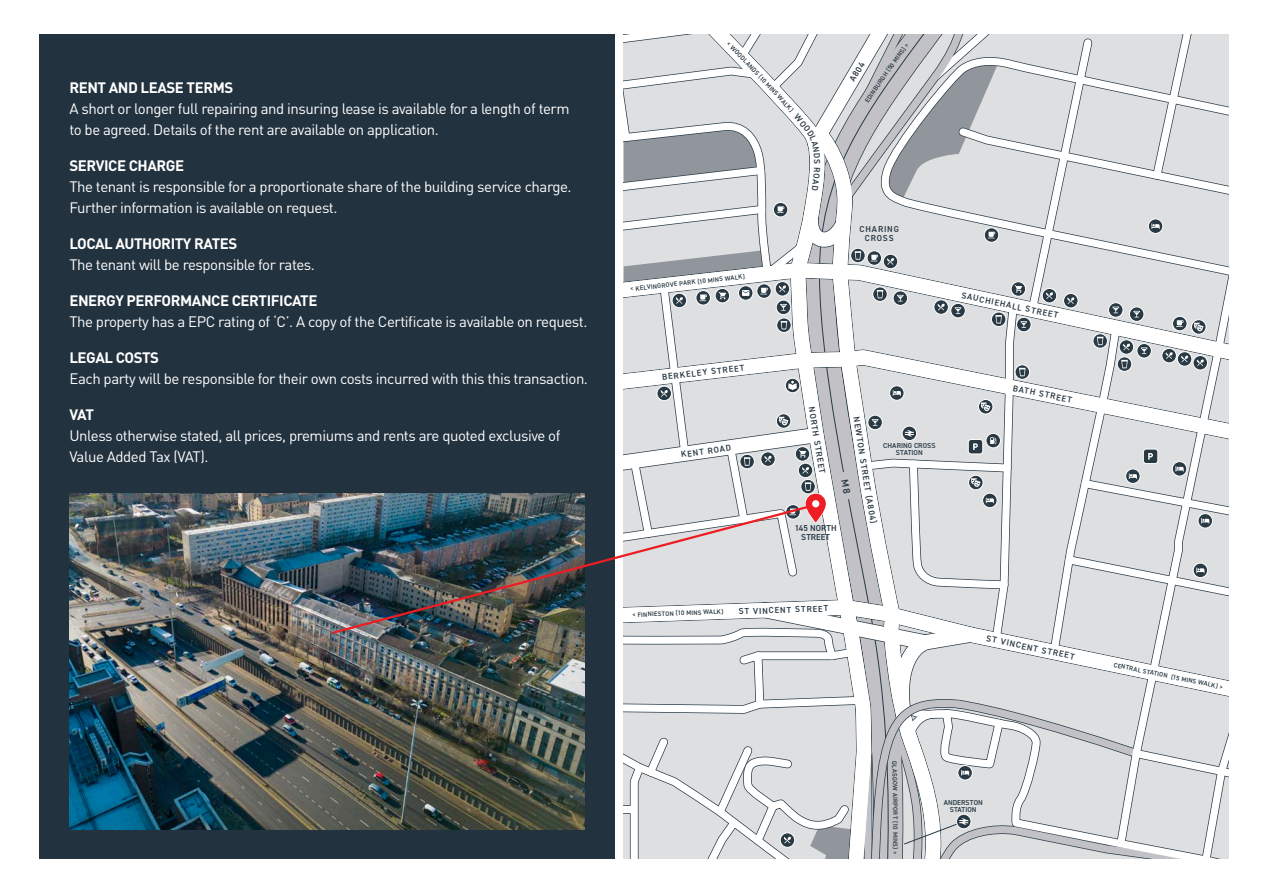
<style>
.page{position:relative;width:1263px;height:893px;background:#fff}
.page>*{position:absolute;margin:0;border:0;box-sizing:border-box;transform-origin:0 0}
.t1{font:15px/21px "DIN";letter-spacing:-.03em;color:#fff}
.t2{font:700 15px "DIN";letter-spacing:-.03em;color:#fff}
.t3{font:600 8.7px "DIN2014";letter-spacing:.025em;color:#293a45}
.t4{font:600 8.7px/8.7px "DIN2014";letter-spacing:.005em;color:#293a45;text-align:center}
.t5{font:600 8.7px/8.7px "DIN2014";letter-spacing:.095em;color:#293a45;text-align:center}
.t6{font:600 7.2px/7.2px "DIN2014";letter-spacing:.005em;color:#293a45;text-align:center}
.t7{font:600 6.45px "DIN2014";color:#293a45}
</style>
<div class="page">
<div style="left:40px;top:34px;width:575px;height:825px;background:#22323f"></div>
<img style="left:69px;top:493px;width:516px;height:336px">
<img style="left:331px;top:504px;width:293px;height:131px">
<svg style="left:624px;top:34px;width:605px;height:825px"></svg>
<p class="t2" style="left:69px;top:78px;width:165px">RENT AND LEASE TERMS</p>
<p class="t1" style="left:69px;top:98px;width:502px">A short or longer full repairing and insuring lease is available for a length of term to be agreed. Details of the rent are available on application.</p>
<p class="t2" style="left:69px;top:156px;width:116px">SERVICE CHARGE</p>
<p class="t1" style="left:69px;top:176px;width:504px">The tenant is responsible for a proportionate share of the building service charge.<br>Further information is available on request.</p>
<p class="t2" style="left:69px;top:234px;width:169px">LOCAL AUTHORITY RATES</p>
<p class="t1" style="left:69px;top:254px;width:247px">The tenant will be responsible for rates.</p>
<p class="t2" style="left:69px;top:291px;width:249px">ENERGY PERFORMANCE CERTIFICATE</p>
<p class="t1" style="left:69px;top:311px;width:519px">The property has a EPC rating of ‘C’. A copy of the Certificate is available on request.</p>
<p class="t2" style="left:69px;top:348px;width:91px">LEGAL COSTS</p>
<p class="t1" style="left:69px;top:368px;width:520px">Each party will be responsible for their own costs incurred with this this transaction.</p>
<p class="t2" style="left:69px;top:405px;width:26px">VAT</p>
<p class="t1" style="left:69px;top:425px;width:492px">Unless otherwise stated, all prices, premiums and rents are quoted exclusive of<br>Value Added Tax (VAT).</p>
<p class="t7" style="left:731px;top:40px;width:46px;rotate:46deg">&lt; WOODLANDS</p>
<p class="t7" style="left:763px;top:73px;width:42px;rotate:47deg">(10 MINS WAL</p>
<p class="t7" style="left:888px;top:64px;width:29px;rotate:-54deg">0 MINS) &gt;</p>
<p class="t3" style="left:847px;top:78px;width:23px;rotate:-60deg">A804</p>
<p class="t7" style="left:876px;top:80px;width:22px;rotate:-55deg">RGH (5</p>
<p class="t7" style="left:630px;top:284px;width:117px;rotate:-6deg">&lt; KELVINGROVE PARK (10 MINS WALK)</p>
<p class="t5" style="left:859px;top:225px;width:41px">CHARING<br>CROSS</p>
<p class="t3" style="left:661px;top:372px;width:84px;rotate:-7deg">BERKELEY STREET</p>
<p class="t3" style="left:680px;top:449px;width:52px;rotate:-8deg">KENT ROAD</p>
<p class="t3" style="left:817px;top:406px;width:31px;rotate:81deg">NORTH</p>
<p class="t3" style="left:823px;top:439px;width:35px;rotate:80deg">STREET</p>
<p class="t4" style="left:795px;top:524px;width:43px">145 NORTH<br>STREET</p>
<p class="t3" style="left:862px;top:416px;width:71px;rotate:81deg">NEWTON STREE</p>
<p class="t3" style="left:873px;top:486px;width:39px;rotate:80deg">T (A804)</p>
<p class="t6" style="left:883px;top:442px;width:54px">CHARING CROSS<br>STATION</p>
<p class="t7" style="left:632px;top:610px;width:93px;rotate:-2deg">&lt; FINNIESTON (10 MINS WALK)</p>
<p class="t3" style="left:738px;top:606px;width:91px;rotate:-2deg">ST VINCENT STREET</p>
<p class="t3" style="left:963px;top:289px;width:100px;rotate:12deg">SAUCHIEHALL STREET</p>
<p class="t3" style="left:1014px;top:382px;width:61px;rotate:11deg">BATH STREET</p>
<p class="t3" style="left:988px;top:632px;width:91px;rotate:12deg">ST VINCENT STREET</p>
<p class="t7" style="left:898px;top:760px;width:22px;rotate:88deg">GLASG</p>
<p class="t7" style="left:899px;top:781px;width:27px;rotate:89deg">OW AIRP</p>
<p class="t7" style="left:900px;top:807px;width:31px;rotate:90deg">ORT (10 M</p>
<p class="t7" style="left:900px;top:837px;width:19px;rotate:91deg">NI S) &gt;</p>
<p class="t6" style="left:944px;top:799px;width:41px">ANDERSTON<br>STATION</p>
<p class="t7" style="left:1115px;top:660px;width:113px;rotate:12deg">CENTRAL STATION (15 MINS WALK) &gt;</p>
</div>
